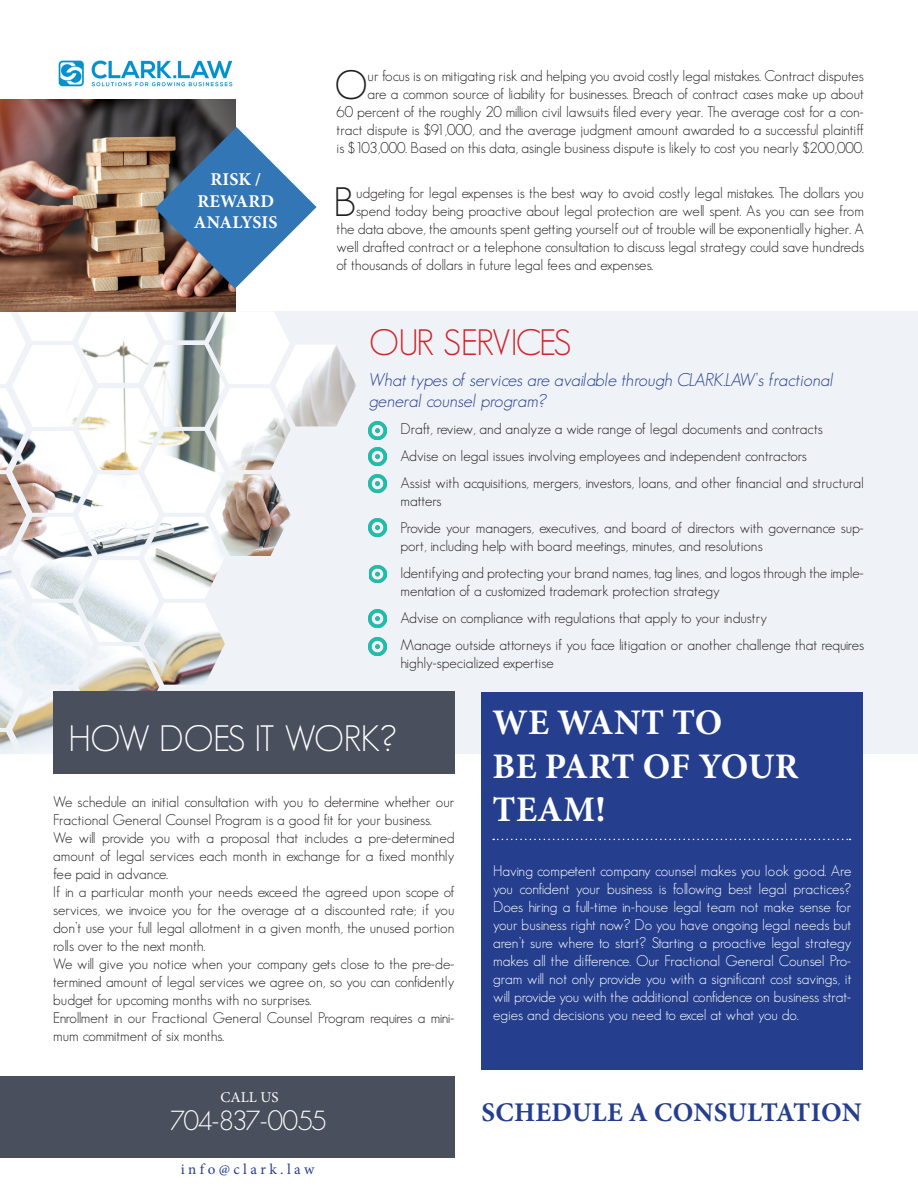
<style>
.page{position:relative;width:918px;height:1188px;background:#fff}
.page>*{position:absolute;margin:0;border:0;box-sizing:border-box;transform-origin:0 0}
.t1{font:300 40.2px "Geosans";color:#231f20}
.t2{font:700 36px "Minion Pro";letter-spacing:.01em;color:#fff}
.t3{font:300 36px "Geosans";color:#fff}
.t4{font:300 36px "Geosans";letter-spacing:-.05em;color:#d1232a}
.t5{font:700 27px "Minion Pro";letter-spacing:.01em;color:#253f8e}
.t6{font:300 27px "Geosans";letter-spacing:-.05em;color:#fff}
.t7{font:italic 300 18px/21.6px "Geosans";color:#253f8e}
.t8{font:700 18px "Minion Pro";letter-spacing:.01em;color:#fff}
.t9{font:300 15px/18px "Geosans";color:#231f20}
.t10{font:300 15px/18px "Geosans";color:#fff;text-align:justify}
.t11{font:15px "Minion Pro";color:#253f8e}
.t12{font:15px "Minion Pro";color:#fff}
</style>
<div class="page">
<div style="left:0;top:311px;width:918px;height:443px;background:#eff2f7"></div>
<img style="left:0;top:311px;width:356px;height:436px">
<div style="left:482px;top:692px;width:381px;height:378px;background:#253f8e"></div>
<div style="left:53px;top:692px;width:401px;height:82px;background:#4a4f5d"></div>
<img style="left:58px;top:60px;width:175px;height:27px">
<img style="left:369px;top:421px;width:18px;height:18px">
<img style="left:369px;top:448px;width:18px;height:18px">
<img style="left:369px;top:474px;width:18px;height:18px">
<img style="left:369px;top:519px;width:18px;height:18px">
<img style="left:369px;top:565px;width:18px;height:18px">
<img style="left:369px;top:610px;width:18px;height:18px">
<img style="left:369px;top:637px;width:18px;height:18px">
<div style="left:0;top:1077px;width:454px;height:81px;background:#4a4f5d"></div>
<img style="left:0;top:99px;width:236px;height:212px">
<svg style="left:155px;top:127px;width:162px;height:162px"></svg>
<svg style="left:493px;top:839px;width:358px;height:1px"></svg>
<p class="t8" style="left:210px;top:167px;width:52px">RISK /</p>
<p class="t8" style="left:197px;top:188px;width:78px">REWARD</p>
<p class="t8" style="left:194px;top:210px;width:85px">ANALYSIS</p>
<p class="t9" style="left:337px;top:67px;width:529px;text-align:right">ur focus is on mitigating risk and helping you avoid costly legal mistakes. Contract disputes<br>are a common source of liability for businesses. Breach of contract cases make up about<br>60 percent of the roughly 20 million civil lawsuits filed every year. The average cost for a con&shy;tract dispute is $91,000, and the average judgment amount awarded to a successful plaintiff is $103,000. Based on this data, asingle business dispute is likely to cost you nearly $200,000.</p>
<p class="t1" style="left:335px;top:63px;width:35px">O</p>
<p class="t1" style="left:334px;top:180px;width:24px">B</p>
<p class="t9" style="left:356px;top:184px;width:510px">udgeting for legal expenses is the best way to avoid costly legal mistakes. The dollars you</p>
<p class="t9" style="left:356px;top:202px;width:509px">spend today being proactive about legal protection are well spent. As you can see from</p>
<p class="t9" style="left:337px;top:220px;width:529px">the data above, the amounts spent getting yourself out of trouble will be exponentially higher. A</p>
<p class="t9" style="left:337px;top:238px;width:529px">well drafted contract or a telephone consultation to discuss legal strategy could save hundreds</p>
<p class="t9" style="left:337px;top:256px;width:318px">of thousands of dollars in future legal fees and expenses.</p>
<p class="t4" style="left:369px;top:323px;width:204px">OUR SERVICES</p>
<p class="t7" style="left:369px;top:369px;width:466px">What types of services are available through CLARK.LAW’s fractional general counsel program?</p>
<p class="t9" style="left:400px;top:420px;width:424px">Draft, review, and analyze a wide range of legal documents and contracts</p>
<p class="t9" style="left:400px;top:447px;width:408px">Advise on legal issues involving employees and independent contractors</p>
<p class="t9" style="left:400px;top:474px;width:465px">Assist with acquisitions, mergers, investors, loans, and other financial and structural matters</p>
<p class="t9" style="left:400px;top:519px;width:465px">Provide your managers, executives, and board of directors with governance sup&shy;port, including help with board meetings, minutes, and resolutions</p>
<p class="t9" style="left:400px;top:564px;width:465px">Identifying and protecting your brand names, tag lines, and logos through the imple&shy;mentation of a customized trademark protection strategy</p>
<p class="t9" style="left:400px;top:609px;width:368px">Advise on compliance with regulations that apply to your industry</p>
<p class="t9" style="left:400px;top:636px;width:465px">Manage outside attorneys if you face litigation or another challenge that requires highly-specialized expertise</p>
<p class="t3" style="left:68px;top:718px;width:330px">HOW DOES IT WORK?</p>
<p class="t9" style="left:53px;top:793px;width:403px">We schedule an initial consultation with you to determine whether our<br>Fractional General Counsel Program is a good fit for your business.</p>
<p class="t9" style="left:53px;top:829px;width:403px;text-align:justify">We will provide you with a proposal that includes a pre-determined amount of legal services each month in exchange for a fixed monthly fee paid in advance.</p>
<p class="t9" style="left:53px;top:883px;width:403px;text-align:justify">If in a particular month your needs exceed the agreed upon scope of services, we invoice you for the overage at a discounted rate; if you don’t use your full legal allotment in a given month, the unused portion rolls over to the next month.</p>
<p class="t9" style="left:53px;top:955px;width:403px;text-align:justify">We will give you notice when your company gets close to the pre-de&shy;termined amount of legal services we agree on, so you can confidently budget for upcoming months with no surprises.</p>
<p class="t9" style="left:53px;top:1009px;width:403px">Enrollment in our Fractional General Counsel Program requires a mini&shy;mum commitment of six months.</p>
<p class="t12" style="left:221px;top:1088px;width:60px">CALL US</p>
<p class="t6" style="left:170px;top:1106px;width:157px">704-837-0055</p>
<p class="t11" style="left:181px;top:1160px;width:135px">i n f o @ c l a r k . l a w</p>
<p class="t2" style="left:493px;top:698px;width:231px">WE WANT TO</p>
<p class="t2" style="left:493px;top:741px;width:308px">BE PART OF YOUR</p>
<p class="t2" style="left:493px;top:784px;width:115px">TEAM!</p>
<p class="t10" style="left:493px;top:862px;width:360px">Having competent company counsel makes you look good. Are you confident your business is following best legal practices?<br>Does hiring a full-time in-house legal team not make sense for your business right now? Do you have ongoing legal needs but aren’t sure where to start? Starting a proactive legal strategy makes all the difference. Our Fractional General Counsel Pro&shy;gram will not only provide you with a significant cost savings, it will provide you with the additional confidence on business strat&shy;egies and decisions you need to excel at what you do.</p>
<p class="t5" style="left:482px;top:1093px;width:382px">SCHEDULE A CONSULTATION</p>
</div>
